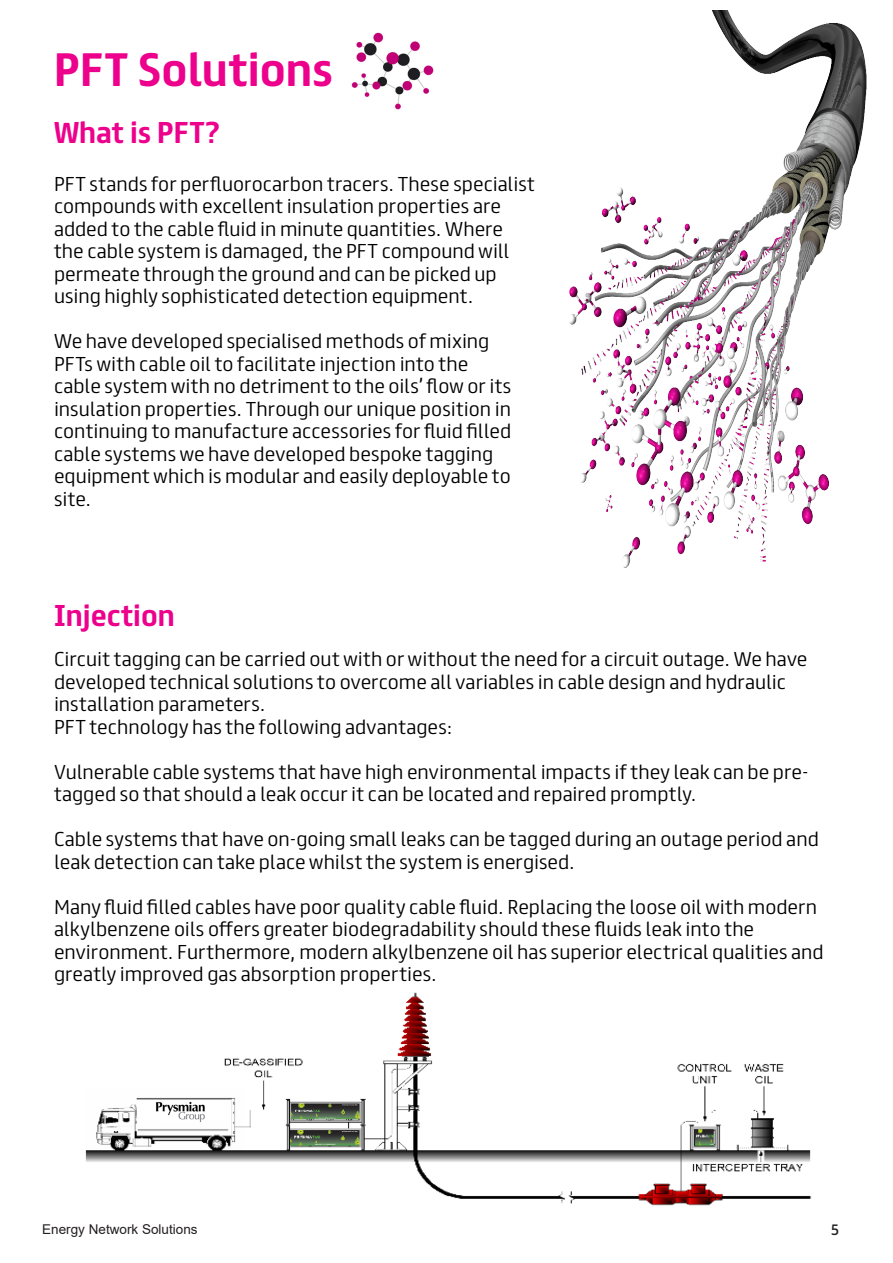
<style>
.page{position:relative;width:893px;height:1263px;background:#fff}
.page>*{position:absolute;margin:0;border:0;box-sizing:border-box;transform-origin:0 0}
.t1{font:700 42px "FS Truman";color:#ec008c}
.t2{font:700 27px "FS Truman";color:#ec008c}
.t3{font:300 18px/22.5px "FS Truman";color:#000}
.t4{font:13.5px "Arial";color:#231f20}
.t5{font:13.5px "FS Truman";color:#231f20}
</style>
<div class="page">
<img style="left:569px;top:11px;width:298px;height:557px">
<img style="left:351px;top:32px;width:83px;height:78px">
<img style="left:85px;top:992px;width:727px;height:214px">
<p class="t1" style="left:54px;top:33px;width:280px">PFT Solutions</p>
<p class="t2" style="left:54px;top:109px;width:167px">What is PFT?</p>
<p class="t3" style="left:54px;top:171px;width:482px">PFT stands for perfluorocarbon tracers. These specialist compounds with excellent insulation properties are added to the cable fluid in minute quantities. Where the cable system is damaged, the PFT compound will permeate through the ground and can be picked up using highly sophisticated detection equipment.</p>
<p class="t3" style="left:54px;top:329px;width:459px">We have developed specialised methods of mixing PFTs with cable oil to facilitate injection into the cable system with no detriment to the oils’ flow or its insulation properties. Through our unique position in continuing to manufacture accessories for fluid filled cable systems we have developed bespoke tagging equipment which is modular and easily deployable to site.</p>
<p class="t2" style="left:54px;top:592px;width:122px">Injection</p>
<p class="t3" style="left:54px;top:647px;width:755px">Circuit tagging can be carried out with or without the need for a circuit outage. We have developed technical solutions to overcome all variables in cable design and hydraulic installation parameters.</p>
<p class="t3" style="left:54px;top:714px;width:400px">PFT technology has the following advantages:</p>
<p class="t3" style="left:54px;top:759px;width:756px">Vulnerable cable systems that have high environmental impacts if they leak can be pre&shy;tagged so that should a leak occur it can be located and repaired promptly.</p>
<p class="t3" style="left:54px;top:827px;width:766px">Cable systems that have on-going small leaks can be tagged during an outage period and leak detection can take place whilst the system is energised.</p>
<p class="t3" style="left:54px;top:894px;width:771px">Many fluid filled cables have poor quality cable fluid. Replacing the loose oil with modern alkylbenzene oils offers greater biodegradability should these fluids leak into the environment. Furthermore, modern alkylbenzene oil has superior electrical qualities and greatly improved gas absorption properties.</p>
<p class="t4" style="left:42px;top:1220px;width:157px">Energy Network Solutions</p>
<p class="t5" style="left:831px;top:1218px;width:9px">5</p>
</div>
